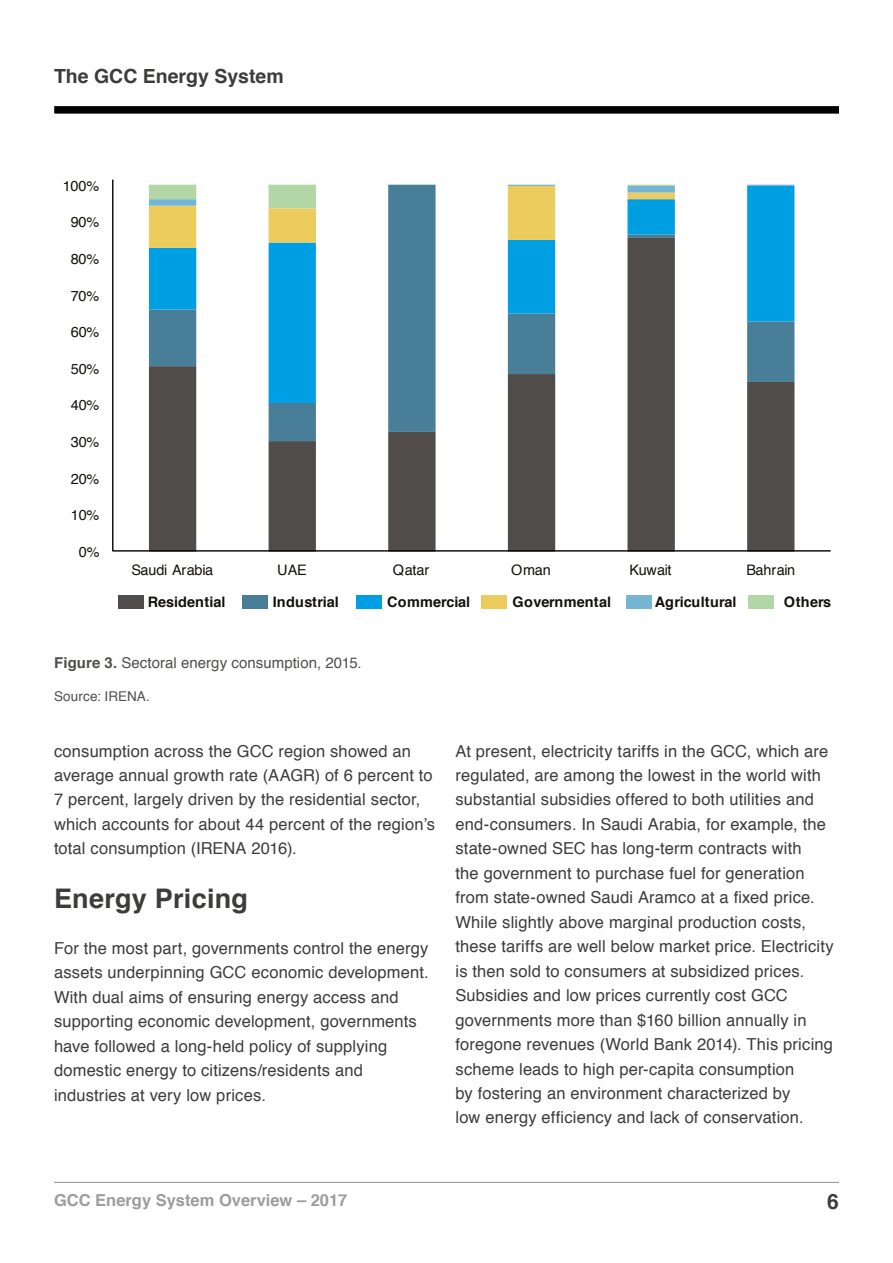
<style>
.page{position:relative;width:893px;height:1263px;background:#fff}
.page>*{position:absolute;margin:0;border:0;box-sizing:border-box;transform-origin:0 0}
.t1{font:700 27px "Helvetica";letter-spacing:.01em;color:#3c3c3b}
.t2{font:700 21px "Helvetica";color:#3c3c3b}
.t3{font:700 19.5px "Helvetica";color:#3c3c3b}
.t4{font:16.5px/24.5px "Helvetica";letter-spacing:.01em;color:#3c3c3b}
.t5{font:700 16.5px "Helvetica";color:#9d9d9c}
.t6{font:15px "Helvetica";letter-spacing:.005em;color:#4f4f4d}
.t7{font:14.4px "Helvetica";letter-spacing:-.01em;color:#13110c}
.t8{font:700 14.4px "Helvetica";letter-spacing:-.005em;color:#13110c}
.t9{font:700 14.4px "Helvetica";letter-spacing:.02em;color:#13110c}
.t10{font:13.5px "Helvetica";letter-spacing:.005em;color:#4f4f4d}
.s1{font-weight:700}
</style>
<div class="page">
<hr style="left:54px;top:1182px;width:785px;height:1px;background:#9d9d9c">
<div style="left:54px;top:106px;width:785px;height:8px;background:#000"></div>
<svg style="left:149px;top:441px;width:645px;height:109px"></svg>
<svg style="left:149px;top:403px;width:645px;height:38px"></svg>
<svg style="left:149px;top:248px;width:645px;height:155px"></svg>
<svg style="left:149px;top:185px;width:645px;height:63px"></svg>
<hr style="left:113px;top:550px;width:718px;height:2px;background:#000">
<div style="left:118px;top:595px;width:25px;height:13px;background:#4f4c4a"></div>
<hr style="left:112px;top:180px;width:1px;height:371px;background:#000">
<div style="left:242px;top:595px;width:26px;height:13px;background:#487e97"></div>
<div style="left:357px;top:595px;width:25px;height:13px;background:#009fe3"></div>
<div style="left:482px;top:595px;width:25px;height:13px;background:#ebcc5c"></div>
<div style="left:627px;top:595px;width:25px;height:13px;background:#76b6d5"></div>
<div style="left:749px;top:595px;width:25px;height:13px;background:#b3d6a7"></div>
<p class="t3" style="left:54px;top:61px;width:231px">The GCC Energy System</p>
<p class="t7" style="left:63px;top:175px;width:38px">100%</p>
<p class="t7" style="left:71px;top:211px;width:30px">90%</p>
<p class="t7" style="left:71px;top:248px;width:30px">80%</p>
<p class="t7" style="left:71px;top:284px;width:30px">70%</p>
<p class="t7" style="left:71px;top:321px;width:30px">60%</p>
<p class="t7" style="left:71px;top:358px;width:30px">50%</p>
<p class="t7" style="left:71px;top:394px;width:30px">40%</p>
<p class="t7" style="left:71px;top:431px;width:30px">30%</p>
<p class="t7" style="left:71px;top:467px;width:30px">20%</p>
<p class="t7" style="left:71px;top:504px;width:30px">10%</p>
<p class="t7" style="left:79px;top:541px;width:22px">0%</p>
<p class="t7" style="left:131px;top:559px;width:83px">Saudi Arabia</p>
<p class="t7" style="left:277px;top:559px;width:31px">UAE</p>
<p class="t7" style="left:393px;top:559px;width:38px">Qatar</p>
<p class="t7" style="left:511px;top:559px;width:41px">Oman</p>
<p class="t7" style="left:629px;top:559px;width:44px">Kuwait</p>
<p class="t7" style="left:746px;top:559px;width:50px">Bahrain</p>
<p class="t8" style="left:148px;top:590px;width:79px">Residential</p>
<p class="t8" style="left:273px;top:590px;width:67px">Industrial</p>
<p class="t8" style="left:387px;top:590px;width:84px">Commercial</p>
<p class="t9" style="left:512px;top:590px;width:100px">Governmental</p>
<p class="t8" style="left:655px;top:590px;width:83px">Agricultural</p>
<p class="t8" style="left:784px;top:590px;width:49px">Others</p>
<p class="t6" style="left:54px;top:651px;width:309px"><span class="s1">Figure 3.</span> Sectoral energy consumption, 2015.</p>
<p class="t10" style="left:54px;top:686px;width:97px">Source: IRENA.</p>
<p class="t4" style="left:54px;top:739px;width:383px">consumption across the GCC region showed an average annual growth rate (AAGR) of 6 percent to 7 percent, largely driven by the residential sector, which accounts for about 44 percent of the region’s total consumption (IRENA 2016).</p>
<h1 class="t1" style="left:54px;top:877px;width:196px">Energy Pricing</h1>
<p class="t4" style="left:54px;top:936px;width:376px">For the most part, governments control the energy assets underpinning GCC economic development.<br>With dual aims of ensuring energy access and supporting economic development, governments have followed a long-held policy of supplying domestic energy to citizens/residents and industries at very low prices.</p>
<p class="t4" style="left:455px;top:739px;width:380px">At present, electricity tariffs in the GCC, which are regulated, are among the lowest in the world with substantial subsidies offered to both utilities and end-consumers. In Saudi Arabia, for example, the state-owned SEC has long-term contracts with<br>the government to purchase fuel for generation from state-owned Saudi Aramco at a fixed price.<br>While slightly above marginal production costs, these tariffs are well below market price. Electricity is then sold to consumers at subsidized prices.<br>Subsidies and low prices currently cost GCC governments more than $160 billion annually in foregone revenues (World Bank 2014). This pricing scheme leads to high per-capita consumption<br>by fostering an environment characterized by<br>low energy efficiency and lack of conservation.</p>
<p class="t5" style="left:54px;top:1186px;width:295px">GCC Energy System Overview – 2017</p>
<p class="t2" style="left:827px;top:1185px;width:13px">6</p>
</div>
